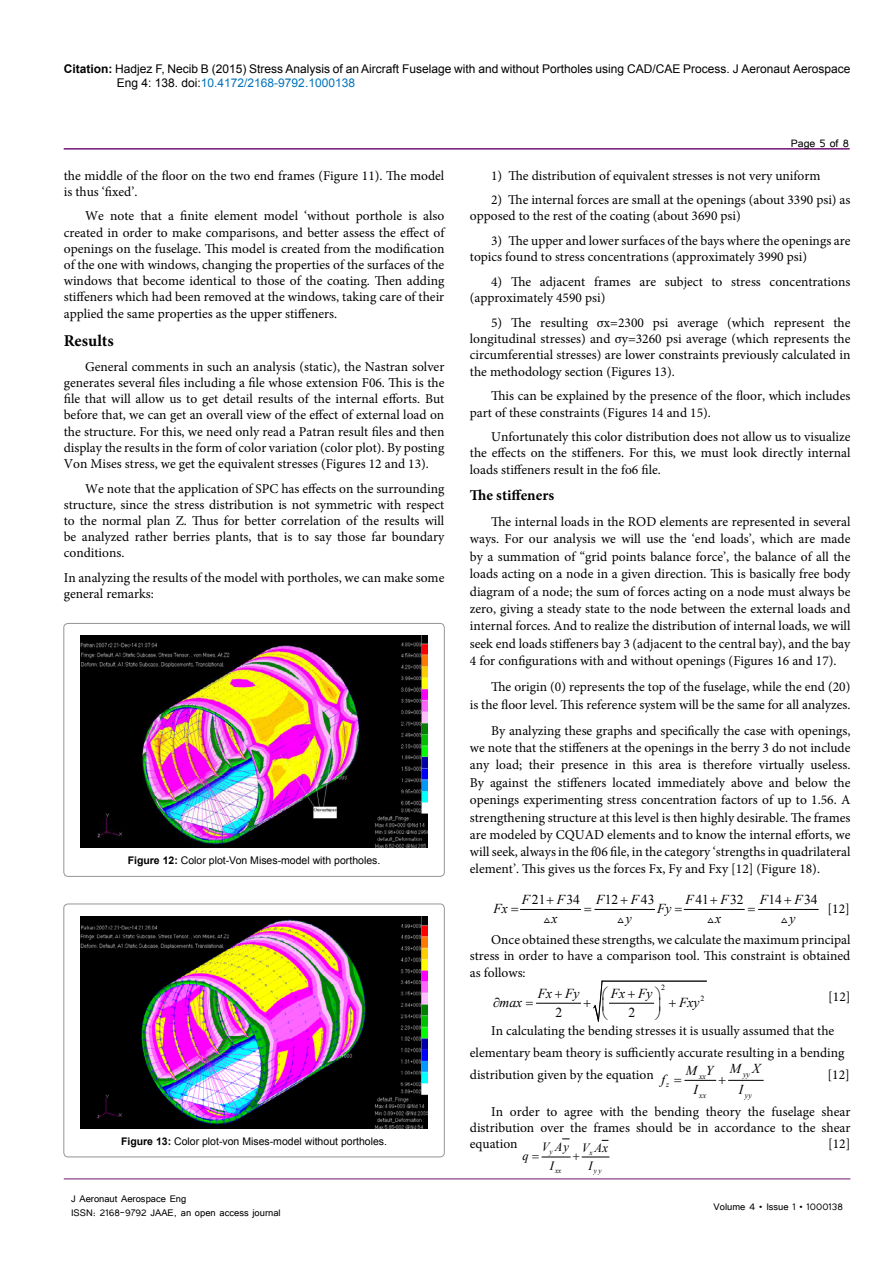
<style>
.page{position:relative;width:893px;height:1263px;background:#fff}
.page>*{position:absolute;margin:0;border:0;box-sizing:border-box;transform-origin:0 0}
.t1{font:700 16.5px "Minion Pro";color:#000}
.t2{font:700 15px "Minion Pro";color:#000}
.t3{font:13.65px "Times New Roman";color:#000}
.t4{font:italic 13.65px "Times New Roman";color:#000}
.t5{font:13.5px/16.2px "Minion Pro";color:#000;text-align:justify}
.t6{font:13.5px "Tunga";color:#000}
.t7{font:italic 13.5px "Times New Roman";color:#000}
.t8{font:italic 12.6px "Times New Roman";letter-spacing:.24em;color:#000}
.t9{font:12px/14.4px "Arial";color:#000}
.t10{font:12px/14.4px "Tunga";color:#000}
.t11{font:10.5px "Arial";color:#000}
.t12{font:7.95px "Times New Roman";color:#000}
.t13{font:italic 7.8px "Times New Roman";letter-spacing:-.005em;color:#000}
.t14{font:italic 7.35px "Times New Roman";color:#000}
.s1{font-weight:700}
.s2{color:#0072bc}
.s3{font-style:italic}
</style>
<div class="page">
<hr style="left:64px;top:148px;width:786px;height:2px;background:#741472">
<hr style="left:64px;top:1179px;width:786px;height:1px;background:#741472">
<hr style="left:521px;top:909px;width:59px;height:1px;background:#000">
<hr style="left:595px;top:909px;width:59px;height:1px;background:#000">
<hr style="left:684px;top:909px;width:60px;height:1px;background:#000">
<hr style="left:759px;top:909px;width:59px;height:1px;background:#000">
<hr style="left:537px;top:1003px;width:44px;height:1px;background:#000">
<hr style="left:685px;top:1080px;width:31px;height:1px;background:#000">
<hr style="left:729px;top:1080px;width:34px;height:1px;background:#000">
<div style="left:64px;top:623px;width:380px;height:253px;border:1px solid #939598;border-radius:4px"></div>
<img style="left:81px;top:636px;width:346px;height:212px">
<div style="left:64px;top:904px;width:380px;height:253px;border:1px solid #939598;border-radius:4px"></div>
<img style="left:81px;top:916px;width:346px;height:212px">
<svg style="left:593px;top:980px;width:113px;height:42px"></svg>
<svg style="left:541px;top:1156px;width:68px;height:2px"></svg>
<p class="t9" style="left:117px;top:61px;width:735px;text-indent:-53px"><span class="s1">Citation:</span> Hadjez F, Necib B (2015) Stress Analysis of an Aircraft Fuselage with and without Portholes using CAD/CAE Process. J Aeronaut Aerospace<br>Eng 4: 138. doi:<span class="s2">10.4172/2168-9792.1000138</span></p>
<p class="t5" style="left:64px;top:167px;width:382px">the middle of the floor on the two end frames (Figure 11). The model is thus ‘fixed’.</p>
<p class="t5" style="left:64px;top:208px;width:382px;text-indent:21px">We note that a finite element model ‘without porthole is also created in order to make comparisons, and better assess the effect of openings on the fuselage. This model is created from the modification of the one with windows, changing the properties of the surfaces of the windows that become identical to those of the coating. Then adding stiffeners which had been removed at the windows, taking care of their applied the same properties as the upper stiffeners.</p>
<p class="t1" style="left:64px;top:329px;width:52px">Results</p>
<p class="t5" style="left:64px;top:358px;width:382px;text-indent:21px">General comments in such an analysis (static), the Nastran solver generates several files including a file whose extension F06. This is the file that will allow us to get detail results of the internal efforts. But before that, we can get an overall view of the effect of external load on the structure. For this, we need only read a Patran result files and then display the results in the form of color variation (color plot). By posting Von Mises stress, we get the equivalent stresses (Figures 12 and 13).</p>
<p class="t5" style="left:64px;top:480px;width:382px;text-indent:21px">We note that the application of SPC has effects on the surrounding structure, since the stress distribution is not symmetric with respect to the normal plan Z. Thus for better correlation of the results will be analyzed rather berries plants, that is to say those far boundary conditions.</p>
<p class="t5" style="left:64px;top:570px;width:382px">In analyzing the results of the model with portholes, we can make some general remarks:</p>
<p class="t11" style="left:128px;top:853px;width:254px"><span class="s1">Figure 12:</span> Color plot-Von Mises-model with portholes.</p>
<p class="t11" style="left:121px;top:1134px;width:268px"><span class="s1">Figure 13:</span> Color plot-von Mises-model without portholes.</p>
<p class="t10" style="left:71px;top:1190px;width:211px">J Aeronaut Aerospace Eng<br>ISSN: 2168-9792 JAAE, an open access journal</p>
<p class="t6" style="left:791px;top:135px;width:60px">Page 5 of 8</p>
<p class="t5" style="left:491px;top:167px;width:331px">1) The distribution of equivalent stresses is not very uniform</p>
<p class="t5" style="left:470px;top:192px;width:382px;text-indent:21px">2) The internal forces are small at the openings (about 3390 psi) as opposed to the rest of the coating (about 3690 psi)</p>
<p class="t5" style="left:470px;top:233px;width:382px;text-indent:21px">3) The upper and lower surfaces of the bays where the openings are topics found to stress concentrations (approximately 3990 psi)</p>
<p class="t5" style="left:470px;top:274px;width:382px;text-indent:21px">4) The adjacent frames are subject to stress concentrations (approximately 4590 psi)</p>
<p class="t5" style="left:470px;top:315px;width:382px;text-indent:21px">5) The resulting σx=2300 psi average (which represent the longitudinal stresses) and σy=3260 psi average (which represents the circumferential stresses) are lower constraints previously calculated in the methodology section (Figures 13).</p>
<p class="t5" style="left:470px;top:388px;width:382px;text-indent:21px">This can be explained by the presence of the floor, which includes part of these constraints (Figures 14 and 15).</p>
<p class="t5" style="left:470px;top:429px;width:382px;text-indent:21px">Unfortunately this color distribution does not allow us to visualize the effects on the stiffeners. For this, we must look directly internal loads stiffeners result in the fo6 file.</p>
<p class="t2" style="left:470px;top:485px;width:86px">The stiffeners</p>
<p class="t5" style="left:470px;top:513px;width:382px;line-height:17.4px;text-indent:21px">The internal loads in the ROD elements are represented in several ways. For our analysis we will use the ‘end loads’, which are made by a summation of “grid points balance force’, the balance of all the loads acting on a node in a given direction. This is basically free body diagram of a node; the sum of forces acting on a node must always be zero, giving a steady state to the node between the external loads and internal forces. And to realize the distribution of internal loads, we will seek end loads stiffeners bay 3 (adjacent to the central bay), and the bay 4 for configurations with and without openings (Figures 16 and 17).</p>
<p class="t5" style="left:470px;top:678px;width:382px;line-height:17.4px;text-align:right">The origin (0) represents the top of the fuselage, while the end (20)<br>is the floor level. This reference system will be the same for all analyzes.</p>
<p class="t5" style="left:470px;top:722px;width:382px;line-height:17.2px;text-indent:21px">By analyzing these graphs and specifically the case with openings, we note that the stiffeners at the openings in the berry 3 do not include any load; their presence in this area is therefore virtually useless.<br>By against the stiffeners located immediately above and below the openings experimenting stress concentration factors of up to 1.56. A strengthening structure at this level is then highly desirable. The frames are modeled by CQUAD elements and to know the internal efforts, we will seek, always in the f06 file, in the category ‘strengths in quadrilateral element’. This gives us the forces Fx, Fy and Fxy [12] (Figure 18).</p>
<p class="t3" style="left:522px;top:890px;width:25px"><span class="s3">F</span>21</p>
<p class="t3" style="left:557px;top:890px;width:25px"><span class="s3">F</span>34</p>
<p class="t3" style="left:596px;top:890px;width:24px"><span class="s3">F</span>12</p>
<p class="t3" style="left:631px;top:890px;width:25px"><span class="s3">F</span>43</p>
<p class="t3" style="left:685px;top:890px;width:25px"><span class="s3">F</span>41</p>
<p class="t3" style="left:721px;top:890px;width:25px"><span class="s3">F</span>32</p>
<p class="t3" style="left:760px;top:890px;width:24px"><span class="s3">F</span>14</p>
<p class="t3" style="left:794px;top:890px;width:25px"><span class="s3">F</span>34</p>
<p class="t4" style="left:494px;top:899px;width:16px">Fx</p>
<p class="t4" style="left:657px;top:899px;width:16px">Fy</p>
<p class="t4" style="left:551px;top:909px;width:8px">x</p>
<p class="t4" style="left:626px;top:909px;width:8px">y</p>
<p class="t4" style="left:715px;top:909px;width:8px">x</p>
<p class="t4" style="left:790px;top:909px;width:8px">y</p>
<p class="t5" style="left:828px;top:901px;width:24px">[12]</p>
<p class="t5" style="left:470px;top:932px;width:382px;text-indent:21px">Once obtained these strengths, we calculate the maximum principal stress in order to have a comparison tool. This constraint is obtained as follows:</p>
<p class="t12" style="left:661px;top:982px;width:5px">2</p>
<p class="t12" style="left:700px;top:992px;width:5px">2</p>
<p class="t3" style="left:555px;top:1003px;width:8px">2</p>
<p class="t3" style="left:628px;top:1003px;width:8px">2</p>
<p class="t4" style="left:538px;top:984px;width:43px">Fx Fy</p>
<p class="t4" style="left:611px;top:984px;width:43px">Fx Fy</p>
<p class="t5" style="left:828px;top:989px;width:24px">[12]</p>
<p class="t5" style="left:470px;top:1019px;width:376px;line-height:22.2px;text-align:left;text-indent:21px">In calculating the bending stresses it is usually assumed that the elementary beam theory is sufficiently accurate resulting in a bending distribution given by the equation</p>
<p class="t4" style="left:493px;top:993px;width:31px">∂max</p>
<p class="t4" style="left:679px;top:993px;width:22px">Fxy</p>
<p class="t7" style="left:686px;top:1060px;width:76px">MY MX</p>
<p class="t5" style="left:828px;top:1067px;width:24px">[12]</p>
<p class="t5" style="left:470px;top:1104px;width:382px;text-indent:21px">In order to agree with the bending theory the fuselage shear distribution over the frames should be in accordance to the shear equation</p>
<p class="t14" style="left:550px;top:1146px;width:5px">y</p>
<p class="t14" style="left:589px;top:1148px;width:5px">x</p>
<p class="t14" style="left:555px;top:1166px;width:8px">xx</p>
<p class="t14" style="left:594px;top:1166px;width:9px">yy</p>
<p class="t13" style="left:699px;top:1070px;width:8px">xx</p>
<p class="t13" style="left:743px;top:1069px;width:8px">yy</p>
<p class="t7" style="left:661px;top:1070px;width:5px">f</p>
<p class="t13" style="left:666px;top:1079px;width:5px">z</p>
<p class="t7" style="left:694px;top:1080px;width:6px">I</p>
<p class="t7" style="left:739px;top:1080px;width:6px">I</p>
<p class="t13" style="left:699px;top:1090px;width:8px">xx</p>
<p class="t13" style="left:745px;top:1090px;width:8px">yy</p>
<p class="t5" style="left:828px;top:1136px;width:24px">[12]</p>
<p class="t8" style="left:542px;top:1138px;width:68px">VAy VAx</p>
<p class="t8" style="left:523px;top:1147px;width:8px">q</p>
<p class="t8" style="left:550px;top:1157px;width:6px">I</p>
<p class="t8" style="left:588px;top:1157px;width:6px">I</p>
<p class="t10" style="left:714px;top:1199px;width:131px">Volume 4 • Issue 1 • 1000138</p>
</div>
